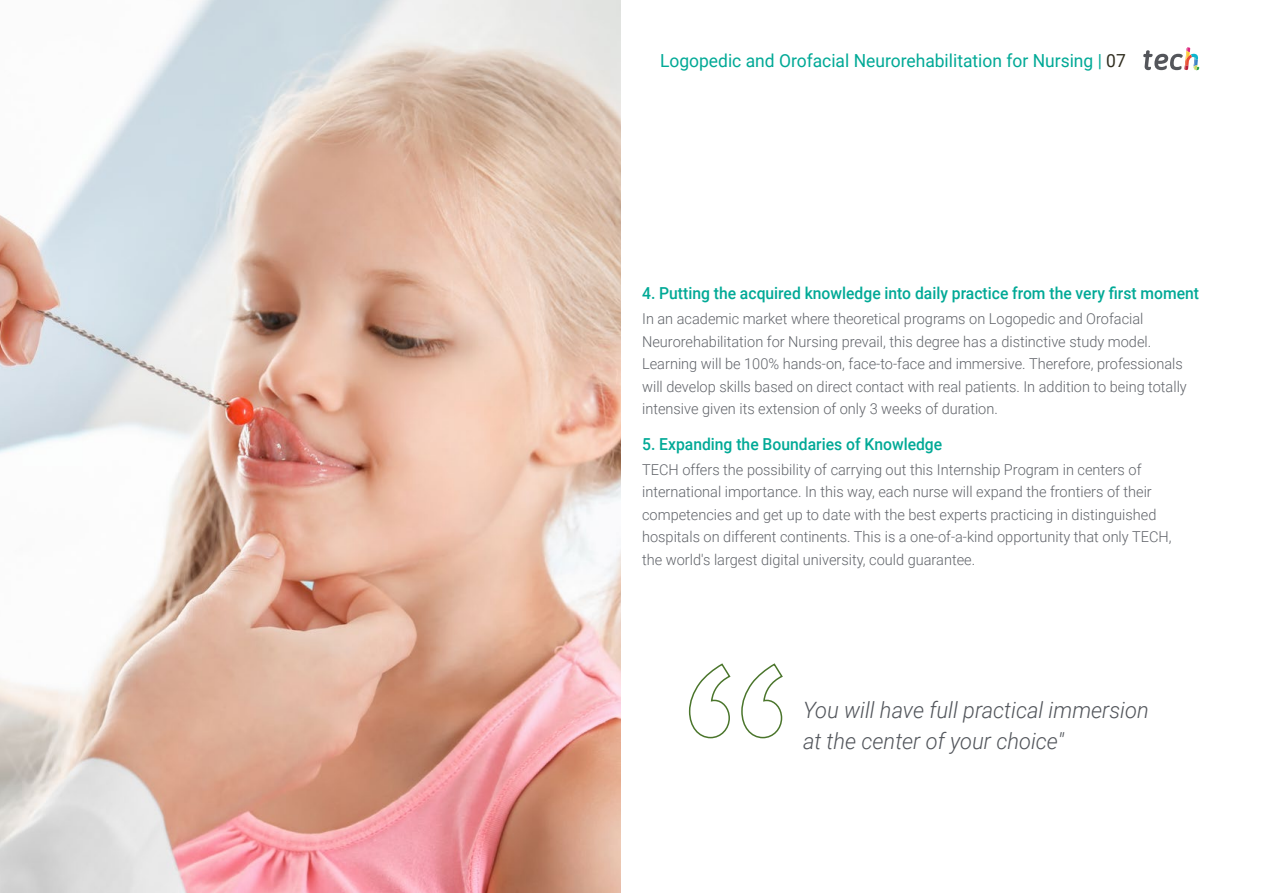
<style>
.page{position:relative;width:1263px;height:893px;background:#fff}
.page>*{position:absolute;margin:0;border:0;box-sizing:border-box;transform-origin:0 0}
.t1{font:italic 300 22.5px/31.5px "Roboto";color:#52555b}
.t2{font:18px "Roboto";color:#00a996}
.t3{font:500 16.5px "Roboto";color:#00a996;scale:.95 1}
.t4{font:300 15px/22.5px "Roboto";color:#61646a}
.s1{color:#312e20}
</style>
<div class="page">
<svg style="left:1143px;top:47px;width:56px;height:24px"></svg>
<img style="left:0;top:0;width:621px;height:893px">
<svg style="left:688px;top:663px;width:95px;height:76px"></svg>
<p class="t2" style="left:660px;top:48px;width:467px">Logopedic and Orofacial Neurorehabilitation for Nursing | <span class="s1">07</span></p>
<p class="t3" style="left:642px;top:282px;width:588px">4. Putting the acquired knowledge into daily practice from the very first moment</p>
<p class="t4" style="left:642px;top:307px;width:546px">In an academic market where theoretical programs on Logopedic and Orofacial Neurorehabilitation for Nursing prevail, this degree has a distinctive study model.<br>Learning will be 100% hands-on, face-to-face and immersive. Therefore, professionals will develop skills based on direct contact with real patients. In addition to being totally intensive given its extension of only 3 weeks of duration.</p>
<p class="t3" style="left:642px;top:433px;width:317px">5. Expanding the Boundaries of Knowledge</p>
<p class="t4" style="left:642px;top:458px;width:531px">TECH offers the possibility of carrying out this Internship Program in centers of international importance. In this way, each nurse will expand the frontiers of their competencies and get up to date with the best experts practicing in distinguished hospitals on different continents. This is a one-of-a-kind opportunity that only TECH, the world's largest digital university, could guarantee.</p>
<h1 class="t1" style="left:803px;top:693px;width:347px">You will have full practical immersion at the center of your choice"</h1>
</div>
